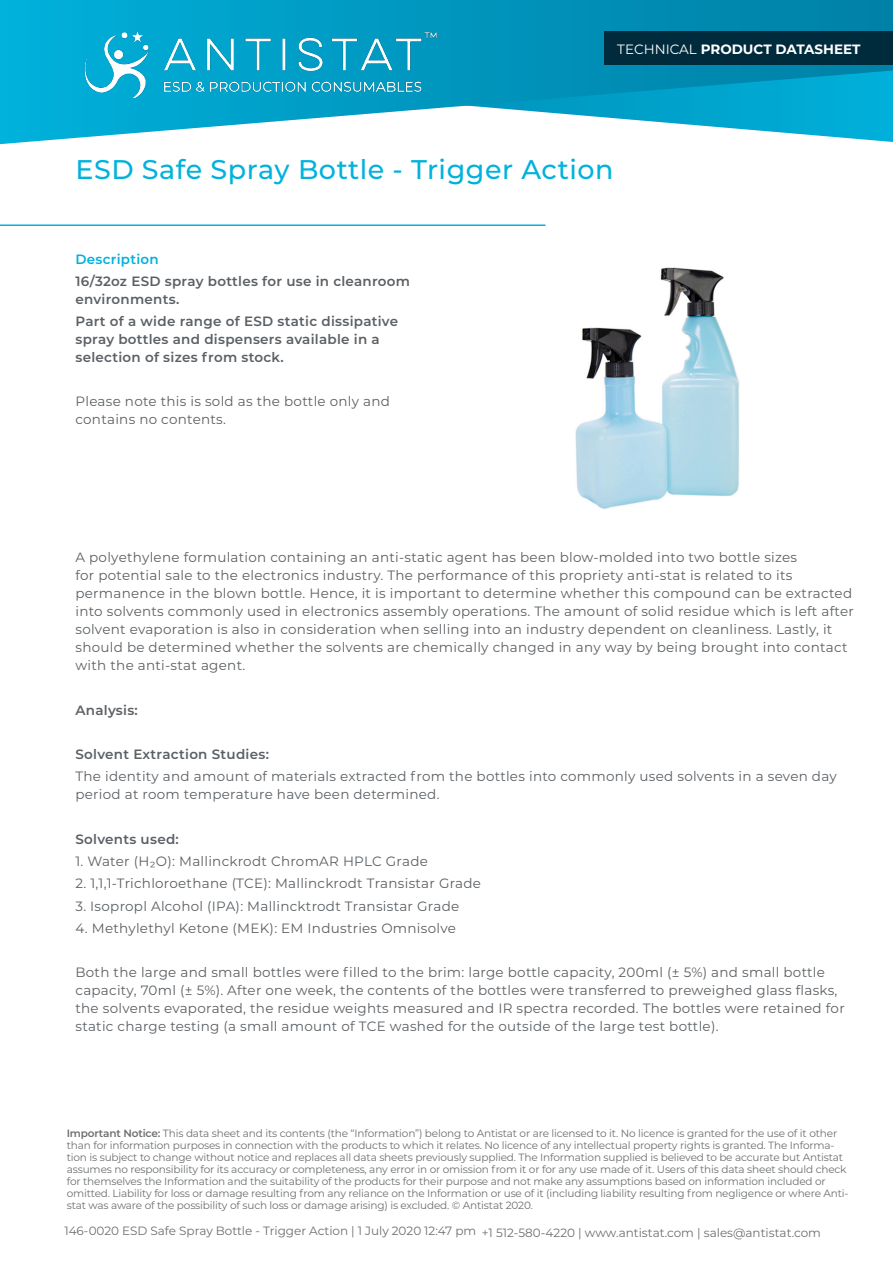
<style>
.page{position:relative;width:893px;height:1263px;background:#fff}
.page>*{position:absolute;margin:0;border:0;box-sizing:border-box;transform-origin:0 0}
.Heading_1{font:500 27px "Montserrat";letter-spacing:.02em;color:#00b2dc}
.Bullet_List{font:13.5px/18px "Montserrat";letter-spacing:.02em;color:#5b6064}
.Bullet_List-2{font:600 13.5px/18px "Montserrat";letter-spacing:.02em;color:#5b6064}
.t1{font:700 13.5px "Montserrat";color:#fff}
.Blue_Heading{font:600 13.5px "Montserrat";letter-spacing:.02em;color:#00b2dc}
.t2{font:12px "Montserrat";color:#6c6f70}
.t3{font:10.5px/12px "Montserrat";letter-spacing:-.015em;color:#6c6f70}
.s1{font-weight:400}
.s2{font-weight:600}
</style>
<div class="page">
<svg style="left:0;top:0;width:893px;height:144px"></svg>
<hr style="left:0;top:224px;width:545px;height:2px;background:#00b2dc">
<div style="left:604px;top:31px;width:289px;height:34px;background:#002b3d"></div>
<img style="left:67px;top:22px;width:377px;height:75px">
<img style="left:575px;top:267px;width:164px;height:242px">
<p class="t1" style="left:617px;top:39px;width:245px"><span class="s1">TECHNICAL</span> PRODUCT DATASHEET</p>
<p class="Heading_1" style="left:75px;top:151px;width:540px">ESD Safe Spray Bottle - Trigger Action</p>
<p class="Blue_Heading" style="left:75px;top:250px;width:85px">Description</p>
<p class="Bullet_List-2" style="left:75px;top:271px;width:336px">16/32oz ESD spray bottles for use in cleanroom environments.</p>
<p class="Bullet_List-2" style="left:75px;top:312px;width:324px">Part of a wide range of ESD static dissipative spray bottles and dispensers available in a selection of sizes from stock.</p>
<p class="Bullet_List" style="left:75px;top:392px;width:316px">Please note this is sold as the bottle only and contains no contents.</p>
<p class="Bullet_List" style="left:75px;top:548px;width:780px">A polyethylene formulation containing an anti-static agent has been blow-molded into two bottle sizes<br>for potential sale to the electronics industry. The performance of this propriety anti-stat is related to its permanence in the blown bottle. Hence, it is important to determine whether this compound can be extracted into solvents commonly used in electronics assembly operations. The amount of solid residue which is left after solvent evaporation is also in consideration when selling into an industry dependent on cleanliness. Lastly, it should be determined whether the solvents are chemically changed in any way by being brought into contact with the anti-stat agent.</p>
<p class="Bullet_List-2" style="left:75px;top:700px;width:64px">Analysis:</p>
<p class="Bullet_List-2" style="left:75px;top:745px;width:195px">Solvent Extraction Studies:</p>
<p class="Bullet_List" style="left:75px;top:767px;width:763px">The identity and amount of materials extracted from the bottles into commonly used solvents in a seven day period at room temperature have been determined.</p>
<p class="Bullet_List-2" style="left:75px;top:829px;width:105px">Solvents used:</p>
<p class="Bullet_List" style="left:75px;top:852px;width:354px">1. Water (H₂O): Mallinckrodt ChromAR HPLC Grade</p>
<p class="Bullet_List" style="left:75px;top:874px;width:407px">2. 1,1,1-Trichloroethane (TCE): Mallinckrodt Transistar Grade</p>
<p class="Bullet_List" style="left:75px;top:896px;width:385px">3. Isopropl Alcohol (IPA): Mallincktrodt Transistar Grade</p>
<p class="Bullet_List" style="left:75px;top:919px;width:382px">4. Methylethyl Ketone (MEK): EM Industries Omnisolve</p>
<p class="Bullet_List" style="left:75px;top:963px;width:771px">Both the large and small bottles were filled to the brim: large bottle capacity, 200ml (± 5%) and small bottle capacity, 70ml (± 5%). After one week, the contents of the bottles were transferred to preweighed glass flasks, the solvents evaporated, the residue weights measured and IR spectra recorded. The bottles were retained for static charge testing (a small amount of TCE washed for the outside of the large test bottle).</p>
<p class="t3" style="left:67px;top:1127px;width:783px"><span class="s2">Important Notice:</span> This data sheet and its contents (the “Information”) belong to Antistat or are licensed to it. No licence is granted for the use of it other than for information purposes in connection with the products to which it relates. No licence of any intellectual property rights is granted. The Informa&shy;tion is subject to change without notice and replaces all data sheets previously supplied. The Information supplied is believed to be accurate but Antistat assumes no responsibility for its accuracy or completeness, any error in or omission from it or for any use made of it. Users of this data sheet should check for themselves the Information and the suitability of the products for their purpose and not make any assumptions based on information included or omitted. Liability for loss or damage resulting from any reliance on the Information or use of it (including liability resulting from negligence or where Anti&shy;stat was aware of the possibility of such loss or damage arising) is excluded. © Antistat 2020.</p>
<p class="t2" style="left:64px;top:1223px;width:758px">146-0020 ESD Safe Spray Bottle - Trigger Action | 1 July 2020 12:47 pm +1 512-580-4220 | www.antistat.com | sales@antistat.com</p>
</div>
